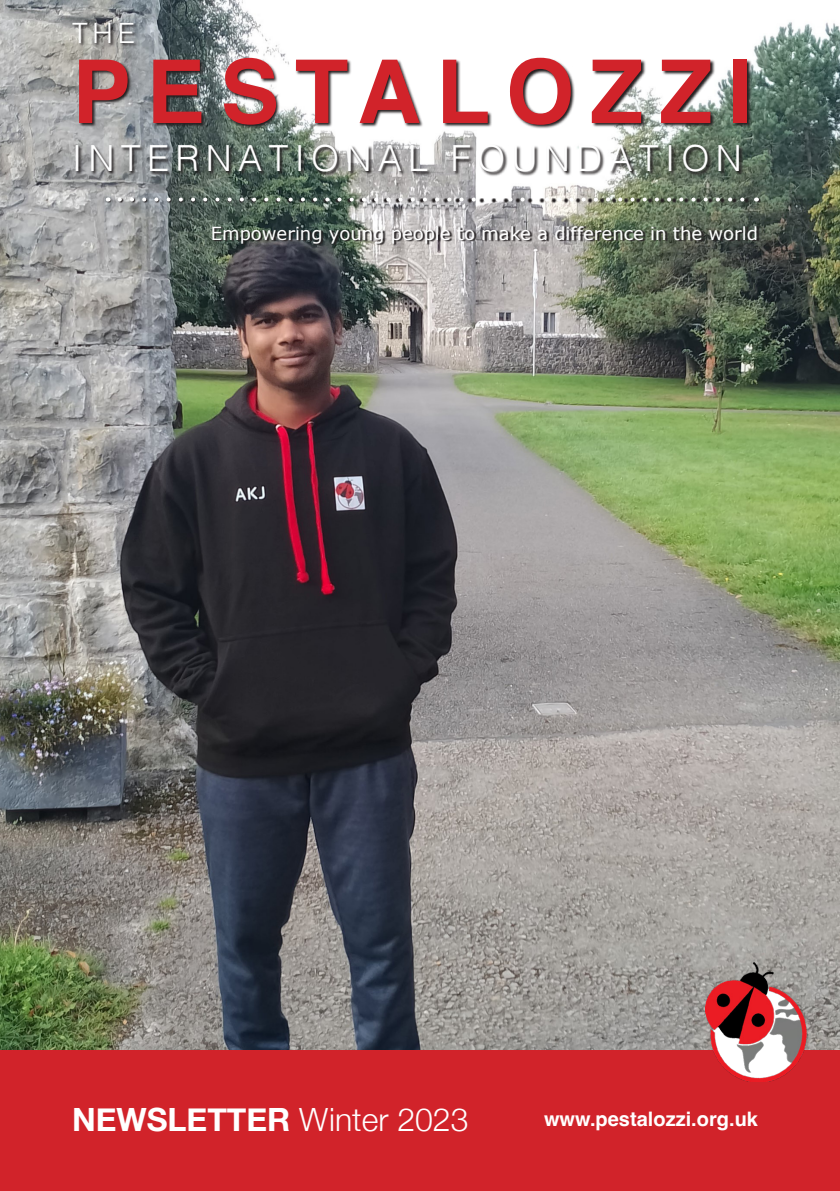
<style>
.page{position:relative;width:840px;height:1191px;background:#fff}
.page>*{position:absolute;margin:0;border:0;box-sizing:border-box;transform-origin:0 0}
.Magazine_Title{font:700 88px "Helvetica";letter-spacing:.175em;color:#d1232a}
.Magazine_Title-2{font:300 36px "Helvetica";letter-spacing:.175em;color:#fff}
.Magazine_Title_Sub{font:700 32px "Helvetica Neue";color:#fff}
.Magazine_Title-3{font:300 28px "Helvetica";color:#fff}
.Magazine_Title_Sub-2{font:700 20px "Helvetica";color:#fff}
.Pull_Quote_-_Under_D{font:18px "Verdana";color:#fff}
.s1{font-weight:300}
</style>
<div class="page">
<img style="left:0;top:0;width:839px;height:1050px">
<div style="left:0;top:1050px;width:839px;height:141px;background:#d1232a"></div>
<svg style="left:106px;top:198px;width:654px;height:47px;background:#798078"></svg>
<svg style="left:120px;top:197px;width:629px;height:4px"></svg>
<svg style="left:72px;top:23px;width:679px;height:153px"></svg>
<img style="left:705px;top:962px;width:105px;height:119px">
<p class="Magazine_Title-3" style="left:72px;top:9px;width:64px">THE</p>
<p class="Magazine_Title" style="left:72px;top:38px;width:681px">PESTALOZZI</p>
<p class="Magazine_Title-2" style="left:72px;top:128px;width:671px">INTERNATIONAL FOUNDATION</p>
<p class="Pull_Quote_-_Under_D" style="left:211px;top:221px;width:548px">Empowering young people to make a difference in the world</p>
<p class="Magazine_Title_Sub" style="left:72px;top:1094px;width:398px">NEWSLETTER <span class="s1">Winter 2023</span></p>
<p class="Magazine_Title_Sub-2" style="left:543px;top:1106px;width:215px">www.pestalozzi.org.uk</p>
</div>
